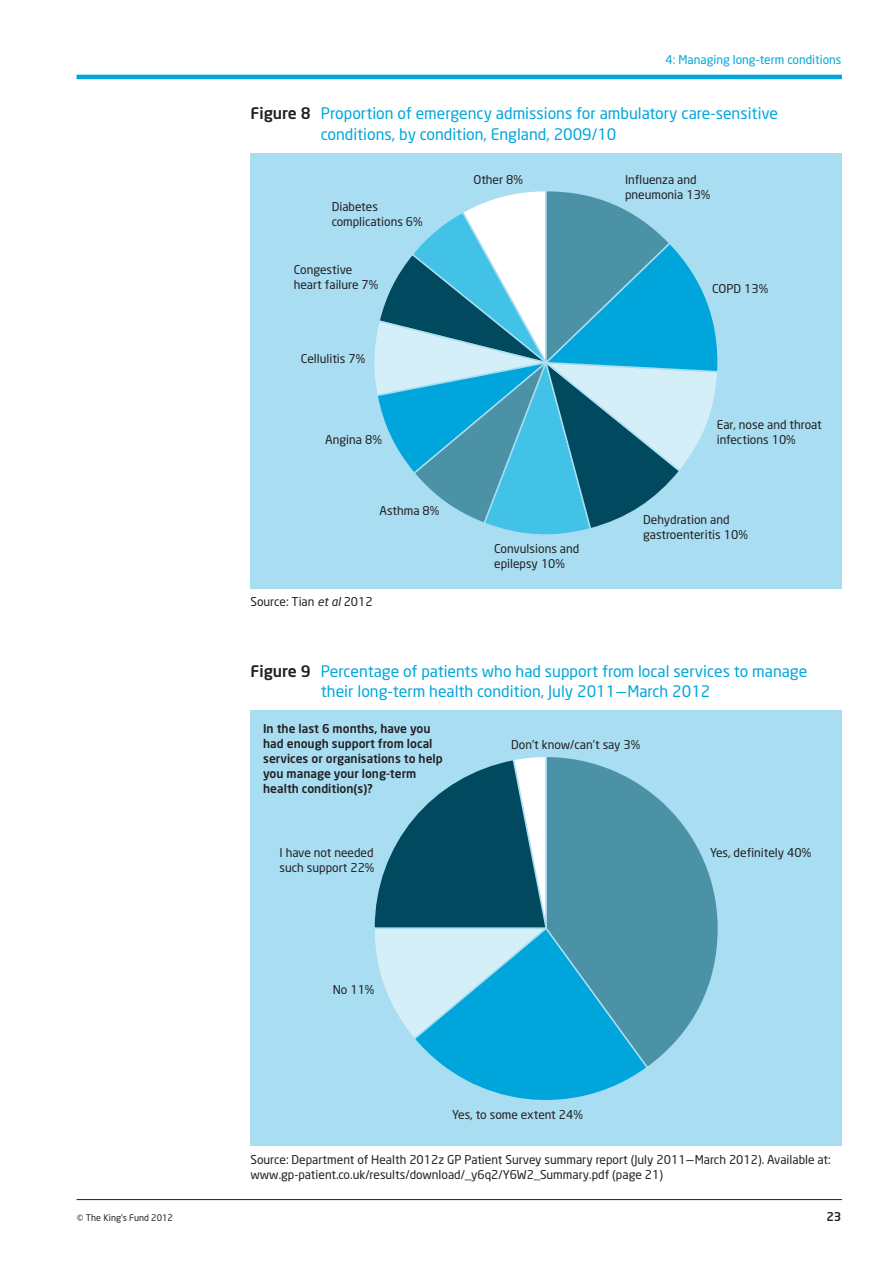
<style>
.page{position:relative;width:893px;height:1263px;background:#fff}
.page>*{position:absolute;margin:0;border:0;box-sizing:border-box;transform-origin:0 0}
.Headings___table_hea{font:15.75px/20.2px "Neo Sans";color:#00a6db}
.Labels{font:12px/15px "Neo Sans";color:#231f20}
.Labels-2{font:500 12px/15px "Neo Sans";color:#231f20}
.Running_head_right{font:12px "Neo Sans";color:#00a6db}
.t1{font:9px "Neo Sans";color:#231f20}
.s1{font-weight:500;color:#231f20}
.s2{font-style:italic}
</style>
<div class="page">
<hr style="left:77px;top:1199px;width:765px;height:1px;background:#231f20">
<hr style="left:77px;top:75px;width:765px;height:4px;background:#00a6db">
<div style="left:250px;top:153px;width:592px;height:436px;background:#a8ddf2"></div>
<svg style="left:374px;top:191px;width:344px;height:344px"></svg>
<div style="left:250px;top:710px;width:592px;height:436px;background:#a8ddf2"></div>
<svg style="left:374px;top:757px;width:170px;height:278px"></svg>
<svg style="left:412px;top:926px;width:232px;height:175px"></svg>
<svg style="left:544px;top:757px;width:174px;height:312px"></svg>
<p class="t1" style="left:77px;top:1212px;width:98px">© The King’s Fund 2012</p>
<p class="Running_head_right" style="left:666px;top:52px;width:177px">4: Managing long-term conditions</p>
<p class="Headings___table_hea" style="left:321px;top:103px;width:459px;text-indent:-70px"><span class="s1">Figure 8</span> Proportion of emergency admissions for ambulatory care-sensitive conditions, by condition, England, 2009/10</p>
<p class="Labels" style="left:332px;top:199px;width:93px">Diabetes complications 6%</p>
<p class="Labels" style="left:294px;top:262px;width:86px">Congestive heart failure 7%</p>
<p class="Labels" style="left:301px;top:351px;width:66px">Cellulitis 7%</p>
<p class="Labels" style="left:325px;top:432px;width:58px">Angina 8%</p>
<p class="Labels" style="left:379px;top:503px;width:61px">Asthma 8%</p>
<p class="Labels" style="left:250px;top:594px;width:124px">Source: Tian <span class="s2">et al</span> 2012</p>
<p class="Labels" style="left:473px;top:172px;width:51px">Other 8%</p>
<p class="Labels" style="left:494px;top:541px;width:87px">Convulsions and epilepsy 10%</p>
<p class="Labels" style="left:625px;top:172px;width:87px">Influenza and pneumonia 13%</p>
<p class="Labels" style="left:712px;top:281px;width:57px">COPD 13%</p>
<p class="Labels" style="left:717px;top:417px;width:106px">Ear, nose and throat infections 10%</p>
<p class="Labels" style="left:643px;top:512px;width:106px">Dehydration and gastroenteritis 10%</p>
<p class="Headings___table_hea" style="left:321px;top:660px;width:488px;text-indent:-70px"><span class="s1">Figure 9</span> Percentage of patients who had support from local services to manage their long-term health condition, July 2011–March 2012</p>
<p class="Labels-2" style="left:263px;top:720px;width:181px">In the last 6 months, have you had enough support from local services or organisations to help you manage your long-term health condition(s)?</p>
<p class="Labels" style="left:280px;top:845px;width:96px">I have not needed such support 22%</p>
<p class="Labels" style="left:333px;top:982px;width:43px">No 11%</p>
<p class="Labels" style="left:511px;top:737px;width:131px">Don’t know/can’t say 3%</p>
<p class="Labels" style="left:452px;top:1107px;width:132px">Yes, to some extent 24%</p>
<p class="Labels" style="left:710px;top:845px;width:103px">Yes, definitely 40%</p>
<p class="Labels" style="left:250px;top:1152px;width:582px">Source: Department of Health 2012z GP Patient Survey summary report (July 2011–March 2012). Available at: www.gp-patient.co.uk/results/download/_y6q2/Y6W2_Summary.pdf (page 21)</p>
<p class="Labels-2" style="left:826px;top:1208px;width:17px">23</p>
</div>
